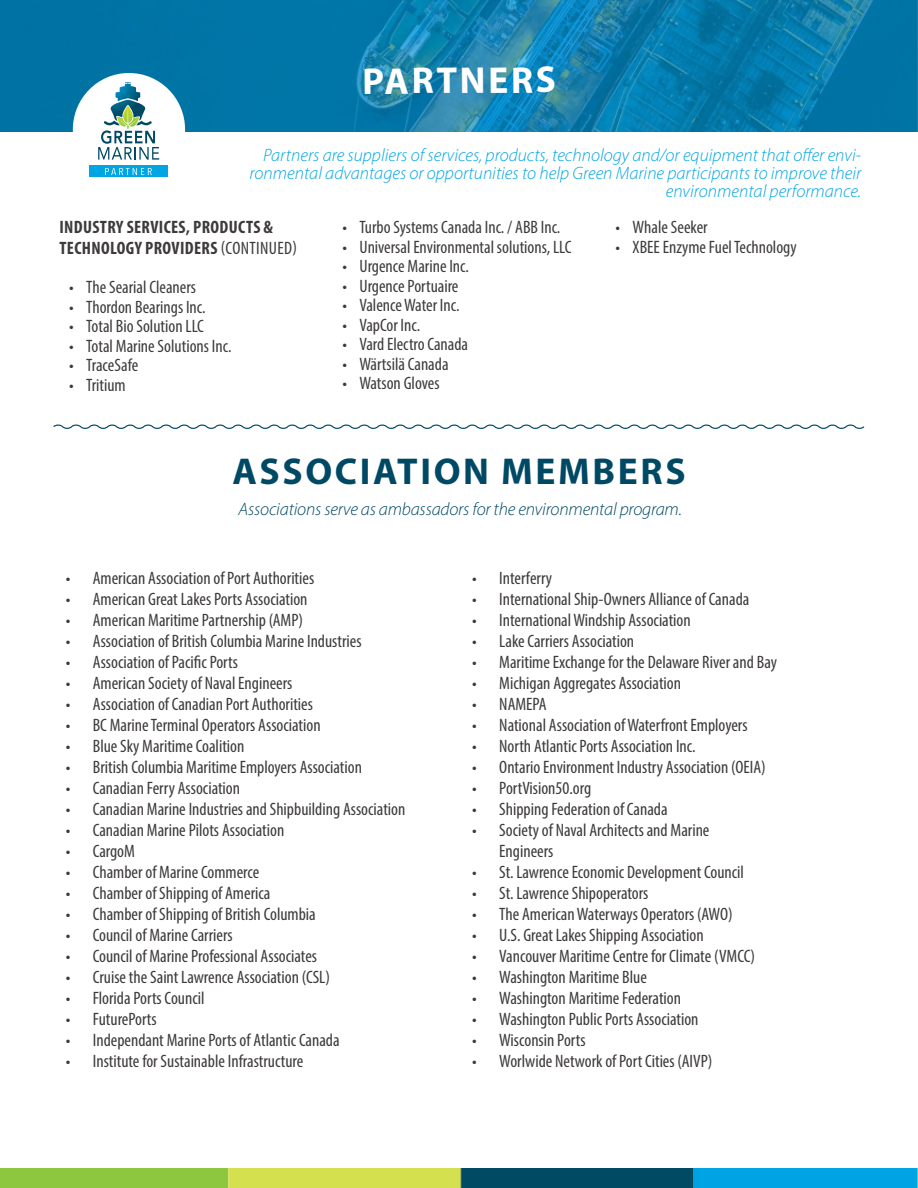
<style>
.page{position:relative;width:918px;height:1188px;background:#fff}
.page>*{position:absolute;margin:0;border:0;box-sizing:border-box;transform-origin:0 0}
.t1{font:700 37.5px "Myriad Pro";letter-spacing:.07em;color:#004964}
.t2{font:700 37.5px "Myriad Pro";color:#fff}
.t3{font:condensed 18px/21px "Myriad Pro";color:#231f20}
.t4{font:italic 300 18px/18px "Myriad Pro";color:#00a5e3;text-align:right}
.t5{font:italic 300 18px "Myriad Pro";letter-spacing:-.01em;color:#004964}
.t6{font:700 condensed 18px/21px "Myriad Pro";letter-spacing:.02em;color:#231f20}
.s1{font-weight:400}
</style>
<div class="page">
<img style="left:0;top:1168px;width:917px;height:20px">
<svg style="left:0;top:0;width:917px;height:132px;background:#097aaa"></svg>
<div style="left:73px;top:73px;width:112px;height:113px;background:#fff;border-radius:50%"></div>
<svg style="left:917px;top:1168px;width:1px;height:20px"></svg>
<svg style="left:917px;top:0;width:1px;height:132px"></svg>
<svg style="left:53px;top:424px;width:812px;height:5px"></svg>
<div style="left:89px;top:165px;width:79px;height:12px;background:#00a5e3"></div>
<svg style="left:105px;top:168px;width:47px;height:7px"></svg>
<svg style="left:98px;top:82px;width:61px;height:78px"></svg>
<p class="t2" style="left:362px;top:58px;width:195px;rotate:-1deg">PARTNERS</p>
<p class="t4" style="left:250px;top:146px;width:613px">Partners are suppliers of services, products, technology and/or equipment that offer envi&shy;ronmental advantages or opportunities to help Green Marine participants to improve their environmental performance.</p>
<p class="t6" style="left:59px;top:216px;width:239px">INDUSTRY SERVICES, PRODUCTS &amp;<br>TECHNOLOGY PROVIDERS <span class="s1">(CONTINUED)</span></p>
<p class="t3" style="left:69px;top:276px;width:128px">• The Searial Cleaners</p>
<p class="t3" style="left:69px;top:296px;width:138px">• Thordon Bearings Inc.</p>
<p class="t3" style="left:69px;top:315px;width:136px">• Total Bio Solution LLC</p>
<p class="t3" style="left:69px;top:335px;width:164px">• Total Marine Solutions Inc.</p>
<p class="t3" style="left:69px;top:354px;width:70px">• TraceSafe</p>
<p class="t3" style="left:69px;top:374px;width:58px">• Tritium</p>
<p class="t3" style="left:342px;top:216px;width:219px">• Turbo Systems Canada Inc. / ABB Inc.</p>
<p class="t3" style="left:342px;top:236px;width:230px">• Universal Environmental solutions, LLC</p>
<p class="t3" style="left:342px;top:255px;width:128px">• Urgence Marine Inc.</p>
<p class="t3" style="left:342px;top:275px;width:118px">• Urgence Portuaire</p>
<p class="t3" style="left:342px;top:294px;width:119px">• Valence Water Inc.</p>
<p class="t3" style="left:342px;top:314px;width:79px">• VapCor Inc.</p>
<p class="t3" style="left:342px;top:333px;width:127px">• Vard Electro Canada</p>
<p class="t3" style="left:342px;top:353px;width:108px">• Wärtsilä Canada</p>
<p class="t3" style="left:342px;top:372px;width:99px">• Watson Gloves</p>
<p class="t3" style="left:616px;top:216px;width:94px">• Whale Seeker</p>
<p class="t3" style="left:616px;top:236px;width:183px">• XBEE Enzyme Fuel Technology</p>
<p class="t1" style="left:232px;top:447px;width:455px">ASSOCIATION MEMBERS</p>
<p class="t5" style="left:238px;top:498px;width:445px">Associations serve as ambassadors for the environmental program.</p>
<p class="t3" style="left:66px;top:567px;width:250px">• American Association of Port Authorities</p>
<p class="t3" style="left:66px;top:588px;width:243px">• American Great Lakes Ports Association</p>
<p class="t3" style="left:66px;top:609px;width:239px">• American Maritime Partnership (AMP)</p>
<p class="t3" style="left:66px;top:630px;width:297px">• Association of British Columbia Marine Industries</p>
<p class="t3" style="left:66px;top:651px;width:174px">• Association of Pacific Ports</p>
<p class="t3" style="left:66px;top:672px;width:228px">• American Society of Naval Engineers</p>
<p class="t3" style="left:66px;top:693px;width:249px">• Association of Canadian Port Authorities</p>
<p class="t3" style="left:66px;top:714px;width:256px">• BC Marine Terminal Operators Association</p>
<p class="t3" style="left:66px;top:735px;width:180px">• Blue Sky Maritime Coalition</p>
<p class="t3" style="left:66px;top:756px;width:298px">• British Columbia Maritime Employers Association</p>
<p class="t3" style="left:66px;top:777px;width:176px">• Canadian Ferry Association</p>
<p class="t3" style="left:66px;top:798px;width:341px">• Canadian Marine Industries and Shipbuilding Association</p>
<p class="t3" style="left:66px;top:819px;width:220px">• Canadian Marine Pilots Association</p>
<p class="t3" style="left:66px;top:840px;width:71px">• CargoM</p>
<p class="t3" style="left:66px;top:861px;width:195px">• Chamber of Marine Commerce</p>
<p class="t3" style="left:66px;top:882px;width:206px">• Chamber of Shipping of America</p>
<p class="t3" style="left:66px;top:903px;width:252px">• Chamber of Shipping of British Columbia</p>
<p class="t3" style="left:66px;top:924px;width:168px">• Council of Marine Carriers</p>
<p class="t3" style="left:66px;top:945px;width:253px">• Council of Marine Professional Associates</p>
<p class="t3" style="left:66px;top:966px;width:266px">• Cruise the Saint Lawrence Association (CSL)</p>
<p class="t3" style="left:66px;top:987px;width:140px">• Florida Ports Council</p>
<p class="t3" style="left:66px;top:1008px;width:92px">• FuturePorts</p>
<p class="t3" style="left:66px;top:1029px;width:275px">• Independant Marine Ports of Atlantic Canada</p>
<p class="t3" style="left:66px;top:1050px;width:239px">• Institute for Sustainable Infrastructure</p>
<p class="t3" style="left:472px;top:567px;width:81px">• Interferry</p>
<p class="t3" style="left:472px;top:588px;width:279px">• International Ship-Owners Alliance of Canada</p>
<p class="t3" style="left:472px;top:609px;width:220px">• International Windship Association</p>
<p class="t3" style="left:472px;top:630px;width:163px">• Lake Carriers Association</p>
<p class="t3" style="left:472px;top:651px;width:306px">• Maritime Exchange for the Delaware River and Bay</p>
<p class="t3" style="left:472px;top:672px;width:210px">• Michigan Aggregates Association</p>
<p class="t3" style="left:472px;top:693px;width:76px">• NAMEPA</p>
<p class="t3" style="left:472px;top:714px;width:277px">• National Association of Waterfront Employers</p>
<p class="t3" style="left:472px;top:735px;width:225px">• North Atlantic Ports Association Inc.</p>
<p class="t3" style="left:472px;top:756px;width:295px">• Ontario Environment Industry Association (OEIA)</p>
<p class="t3" style="left:472px;top:777px;width:120px">• PortVision50.org</p>
<p class="t3" style="left:472px;top:798px;width:197px">• Shipping Federation of Canada</p>
<p class="t3" style="left:499px;top:819px;width:212px;text-indent:-27px">• Society of Naval Architects and Marine<br>Engineers</p>
<p class="t3" style="left:472px;top:861px;width:273px">• St. Lawrence Economic Development Council</p>
<p class="t3" style="left:472px;top:882px;width:178px">• St. Lawrence Shipoperators</p>
<p class="t3" style="left:472px;top:903px;width:262px">• The American Waterways Operators (AWO)</p>
<p class="t3" style="left:472px;top:924px;width:233px">• U.S. Great Lakes Shipping Association</p>
<p class="t3" style="left:472px;top:945px;width:284px">• Vancouver Maritime Centre for Climate (VMCC)</p>
<p class="t3" style="left:472px;top:966px;width:176px">• Washington Maritime Blue</p>
<p class="t3" style="left:472px;top:987px;width:210px">• Washington Maritime Federation</p>
<p class="t3" style="left:472px;top:1008px;width:228px">• Washington Public Ports Association</p>
<p class="t3" style="left:472px;top:1029px;width:115px">• Wisconsin Ports</p>
<p class="t3" style="left:472px;top:1050px;width:242px">• Worlwide Network of Port Cities (AIVP)</p>
</div>
